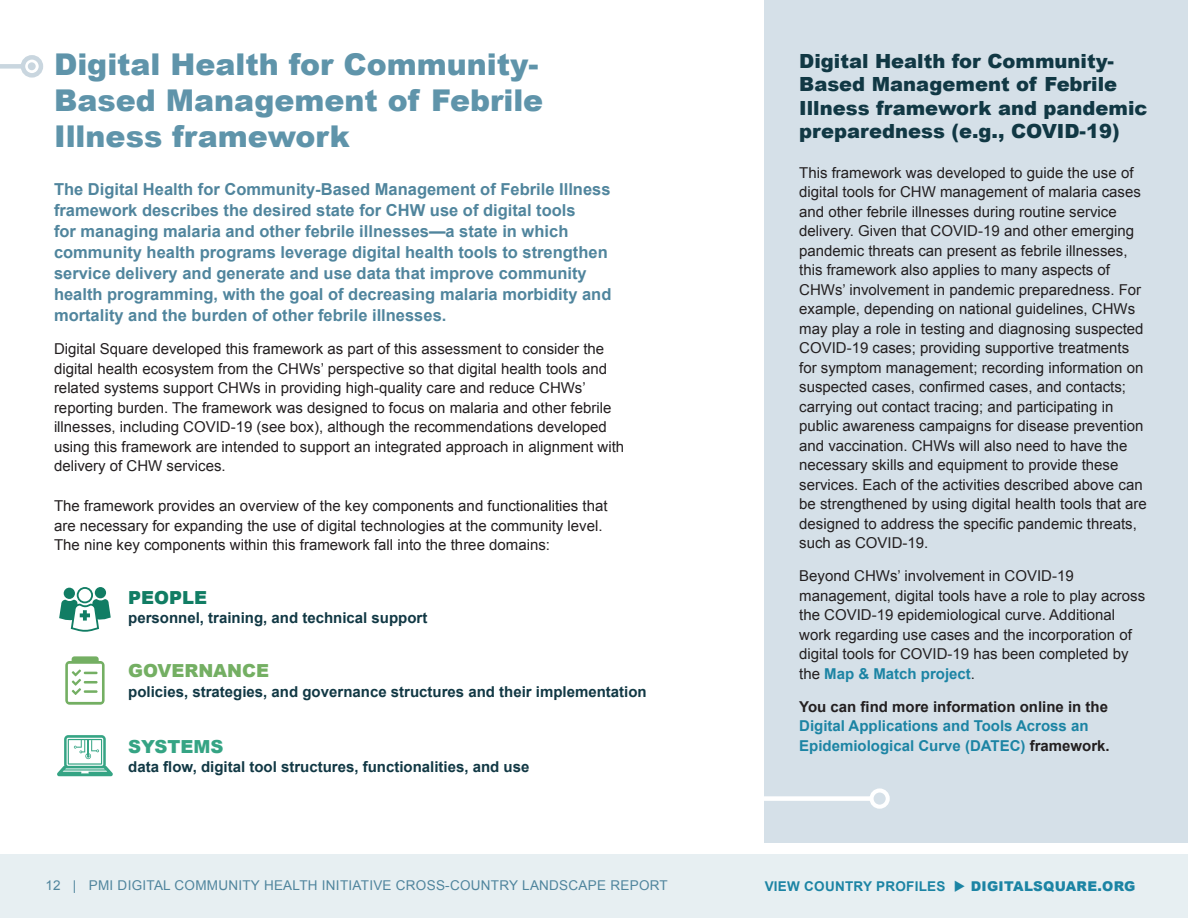
<style>
.page{position:relative;width:1188px;height:918px;background:#fff}
.page>*{position:absolute;margin:0;border:0;box-sizing:border-box;transform-origin:0 0}
.t1{font:900 30px/36px "Arial";color:#5f94aa}
.sidebar_heading{font:900 19.5px/23.4px "Arial";color:#113844}
.body{font:900 18px "Arial";color:#74af63}
.body-2{font:900 18px "Arial";color:#35a484}
.body-3{font:900 18px "Arial";color:#117d64}
.body_-_leader{font:700 16.5px/21px "Arial";color:#50859d}
.body-4{font:15px/19.5px "Arial";color:#231f20}
.body-5{font:700 15px "Arial";color:#113844}
.body-6{font:700 15px/19.5px "Arial";color:#1c84a4}
.t2{font:13.5px "Arial";letter-spacing:.02em;color:#50859d}
.t3{font:700 13.5px "Arial";letter-spacing:.02em;color:#1c84a4}
.s1{font-weight:700;color:#1c84a4}
.s2{color:#231f20}
.s3{font-weight:900}
</style>
<div class="page">
<div style="left:764px;top:0;width:424px;height:842px;background:#d5e0e8"></div>
<div style="left:739px;top:796px;width:133px;height:5px;background:#fff"></div>
<div style="left:870px;top:788px;width:20px;height:21px;border:4px solid #fff;border-radius:50%"></div>
<div style="left:0;top:64px;width:23px;height:5px;background:#c9d6df"></div>
<div style="left:21px;top:55px;width:22px;height:23px;border:4px solid #c9d6df;border-radius:50%"></div>
<div style="left:28px;top:62px;width:8px;height:8px;background:#c9d6df;border-radius:50%"></div>
<svg style="left:65px;top:656px;width:40px;height:49px"></svg>
<svg style="left:57px;top:735px;width:56px;height:41px"></svg>
<svg style="left:59px;top:587px;width:52px;height:45px"></svg>
<div style="left:0;top:854px;width:1188px;height:64px;background:#e7eff2"></div>
<p class="t1" style="left:54px;top:46px;width:491px">Digital Health for Community-<br>Based Management of Febrile<br>Illness framework</p>
<p class="body_-_leader" style="left:54px;top:180px;width:559px">The Digital Health for Community-Based Management of Febrile Illness framework describes the desired state for CHW use of digital tools<br>for managing malaria and other febrile illnesses—a state in which community health programs leverage digital health tools to strengthen service delivery and generate and use data that improve community health programming, with the goal of decreasing malaria morbidity and mortality and the burden of other febrile illnesses.</p>
<p class="body-4" style="left:54px;top:340px;width:572px">Digital Square developed this framework as part of this assessment to consider the digital health ecosystem from the CHWs’ perspective so that digital health tools and related systems support CHWs in providing high-quality care and reduce CHWs’ reporting burden. The framework was designed to focus on malaria and other febrile illnesses, including COVID-19 (see box), although the recommendations developed using this framework are intended to support an integrated approach in alignment with delivery of CHW services.</p>
<p class="body-4" style="left:54px;top:496px;width:555px">The framework provides an overview of the key components and functionalities that are necessary for expanding the use of digital technologies at the community level.<br>The nine key components within this framework fall into the three domains:</p>
<p class="body-3" style="left:128px;top:584px;width:80px">PEOPLE</p>
<p class="body-5" style="left:128px;top:608px;width:301px">personnel, training, and technical support</p>
<p class="body" style="left:128px;top:658px;width:143px">GOVERNANCE</p>
<p class="body-5" style="left:128px;top:681px;width:520px">policies, strategies, and governance structures and their implementation</p>
<p class="body-2" style="left:128px;top:733px;width:97px">SYSTEMS</p>
<p class="body-5" style="left:128px;top:757px;width:403px">data flow, digital tool structures, functionalities, and use</p>
<p class="sidebar_heading" style="left:799px;top:49px;width:350px">Digital Health for Community-<br>Based Management of Febrile<br>Illness framework and pandemic preparedness (e.g., COVID-19)</p>
<p class="body-4" style="left:799px;top:163px;width:349px">This framework was developed to guide the use of digital tools for CHW management of malaria cases and other febrile illnesses during routine service delivery. Given that COVID-19 and other emerging pandemic threats can present as febrile illnesses, this framework also applies to many aspects of CHWs’ involvement in pandemic preparedness. For example, depending on national guidelines, CHWs may play a role in testing and diagnosing suspected COVID-19 cases; providing supportive treatments for symptom management; recording information on suspected cases, confirmed cases, and contacts; carrying out contact tracing; and participating in public awareness campaigns for disease prevention and vaccination. CHWs will also need to have the necessary skills and equipment to provide these services. Each of the activities described above can be strengthened by using digital health tools that are designed to address the specific pandemic threats, such as COVID-19.</p>
<p class="body-4" style="left:799px;top:567px;width:347px">Beyond CHWs’ involvement in COVID-19 management, digital tools have a role to play across the COVID-19 epidemiological curve. Additional work regarding use cases and the incorporation of digital tools for COVID-19 has been completed by the <span class="s1">Map &amp; Match project</span>.</p>
<p class="body-6" style="left:799px;top:697px;width:312px"><span class="s2">You can find more information online in the<br></span>Digital Applications and Tools Across an<br>Epidemiological Curve (DATEC) <span class="s2">framework.</span></p>
<p class="t2" style="left:45px;top:877px;width:624px">12 | PMI DIGITAL COMMUNITY HEALTH INITIATIVE CROSS-COUNTRY LANDSCAPE REPORT</p>
<p class="t3" style="left:765px;top:877px;width:372px">VIEW COUNTRY PROFILES ◆ <span class="s3">DIGITALSQUARE.ORG</span></p>
</div>
